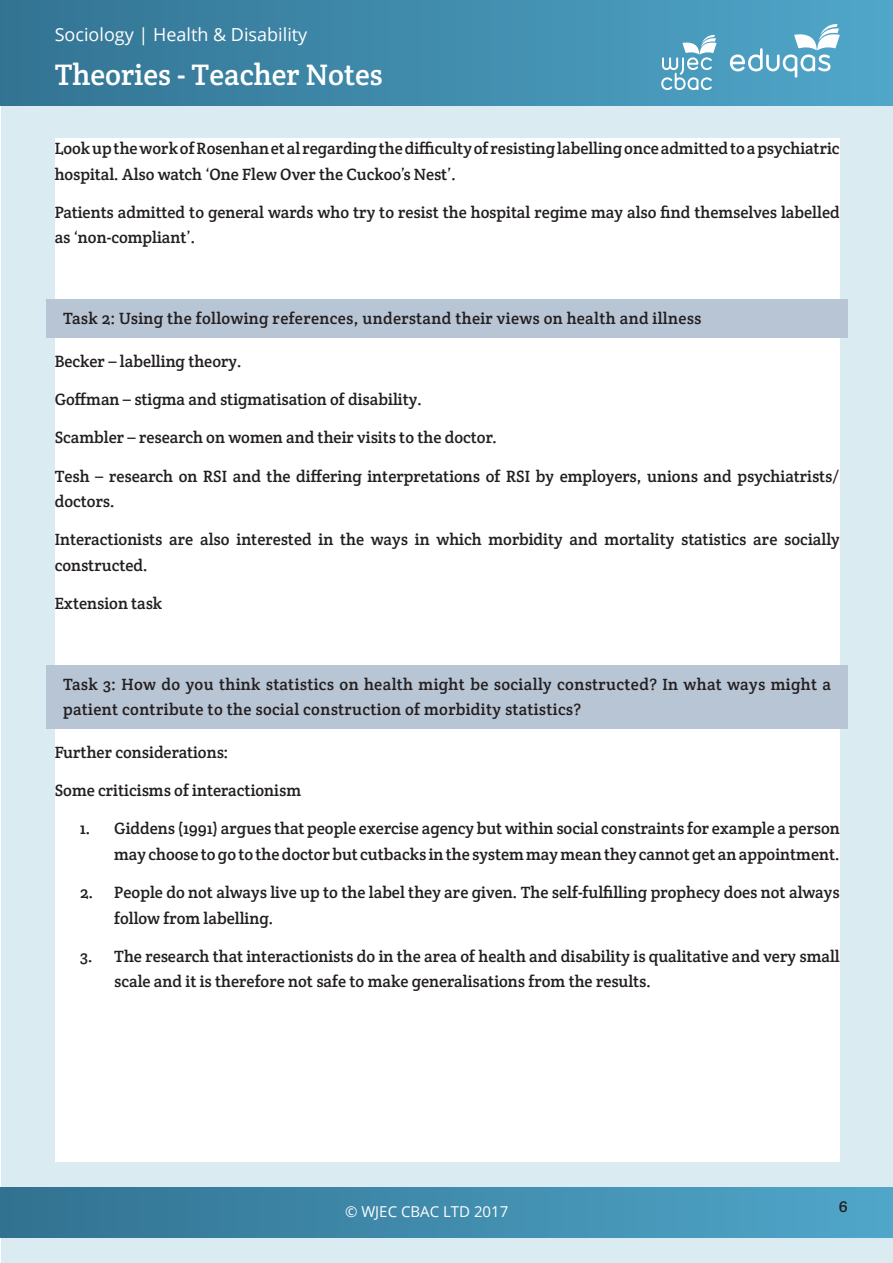
<style>
.page{position:relative;width:893px;height:1263px;background:#fff}
.page>*{position:absolute;margin:0;border:0;box-sizing:border-box;transform-origin:0 0}
.t1{font:30px "Crete Round";color:#fff}
.t2{font:18px "Open Sans";color:#fff}
.Paragraph_text{font:16.5px/25.5px "Crete Round";color:#231f20}
.highlight-text{font:16.5px/25.5px "Crete Round";color:#231f20}
.highlight-text-2{font:16.5px/25.5px "Crete Round";letter-spacing:.02em;color:#231f20}
.t3{font:15px "Open Sans";color:#fff}
</style>
<div class="page">
<div style="left:1px;top:1px;width:892px;height:1262px;background:#dbebf2"></div>
<div style="left:0;top:1px;width:893px;height:105px;background:linear-gradient(to right,#337392,#50a7ca)"></div>
<svg style="left:730px;top:24px;width:110px;height:54px;background:#73b4cf"></svg>
<div style="left:0;top:1187px;width:893px;height:50px;background:linear-gradient(to right,#327291,#50a7c9)"></div>
<svg style="left:661px;top:35px;width:55px;height:55px;background:#79b5ce"></svg>
<div style="left:55px;top:138px;width:785px;height:1024px;background:#fff"></div>
<div style="left:46px;top:299px;width:802px;height:38px;background:#b8c5d4"></div>
<div style="left:46px;top:665px;width:802px;height:63px;background:#b8c5d4"></div>
<p class="t2" style="left:55px;top:22px;width:254px">Sociology | Health &amp; Disability</p>
<h1 class="t1" style="left:55px;top:55px;width:330px">Theories - Teacher Notes</h1>
<p class="Paragraph_text" style="left:55px;top:136px;width:786px">Look up the work of Rosenhan et al regarding the difficulty of resisting labelling once admitted to a psychiatric hospital. Also watch ‘One Flew Over the Cuckoo’s Nest’.</p>
<p class="Paragraph_text" style="left:55px;top:199px;width:786px">Patients admitted to general wards who try to resist the hospital regime may also find themselves labelled as ‘non-compliant’.</p>
<p class="highlight-text-2" style="left:63px;top:306px;width:640px">Task 2: Using the following references, understand their views on health and illness</p>
<p class="Paragraph_text" style="left:55px;top:348px;width:189px">Becker – labelling theory.</p>
<p class="Paragraph_text" style="left:55px;top:386px;width:369px">Goffman – stigma and stigmatisation of disability.</p>
<p class="Paragraph_text" style="left:55px;top:425px;width:444px">Scambler – research on women and their visits to the doctor.</p>
<p class="Paragraph_text" style="left:55px;top:463px;width:786px">Tesh – research on RSI and the differing interpretations of RSI by employers, unions and psychiatrists/ doctors.</p>
<p class="Paragraph_text" style="left:55px;top:527px;width:786px">Interactionists are also interested in the ways in which morbidity and mortality statistics are socially constructed.</p>
<p class="Paragraph_text" style="left:55px;top:590px;width:109px">Extension task</p>
<p class="highlight-text-2" style="left:63px;top:671px;width:769px">Task 3: How do you think statistics on health might be socially constructed? In what ways might a patient contribute to the social construction of morbidity statistics?</p>
<p class="Paragraph_text" style="left:55px;top:739px;width:175px">Further considerations:</p>
<p class="Paragraph_text" style="left:55px;top:777px;width:248px">Some criticisms of interactionism</p>
<p class="highlight-text" style="left:80px;top:816px;width:761px;text-align:right">1. Giddens (1991) argues that people exercise agency but within social constraints for example a person may choose to go to the doctor but cutbacks in the system may mean they cannot get an appointment.</p>
<p class="highlight-text" style="left:114px;top:879px;width:727px;text-indent:-34px">2. People do not always live up to the label they are given. The self-fulfilling prophecy does not always follow from labelling.</p>
<p class="highlight-text" style="left:114px;top:943px;width:727px;text-indent:-34px">3. The research that interactionists do in the area of health and disability is qualitative and very small scale and it is therefore not safe to make generalisations from the results.</p>
<p class="t3" style="left:345px;top:1201px;width:165px">© WJEC CBAC LTD 2017</p>
<p class="highlight-text" style="left:839px;top:1193px;width:11px">6</p>
</div>
